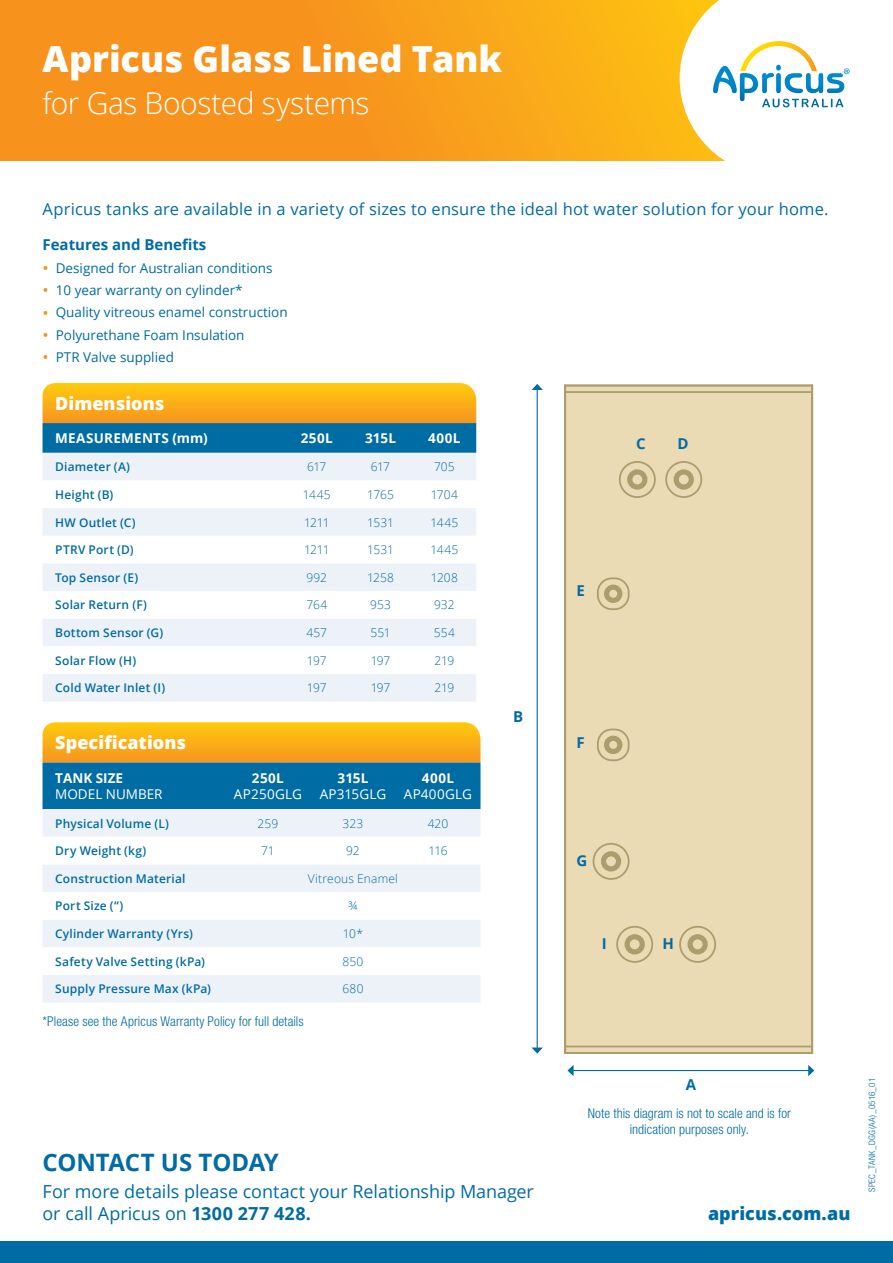
<style>
.page{position:relative;width:893px;height:1263px;background:#fff}
.page>*{position:absolute;margin:0;border:0;box-sizing:border-box;transform-origin:0 0}
.t1{font:800 36px "Open Sans";color:#fff}
.t2{font:300 30px "Open Sans";letter-spacing:-.015em;color:#fff}
.t3{font:700 24px "Open Sans";letter-spacing:-.005em;color:#006ca4}
.t4{font:18px/22.5px "Open Sans";letter-spacing:-.005em;color:#006ca4}
.t5{font:800 18px "Open Sans";color:#fff}
.t6{font:800 18px "Open Sans";color:#006ca4}
.t7{font:16.5px "Open Sans";letter-spacing:.01em;color:#006ca4}
.t8{font:700 15px "Open Sans";color:#006ca4}
.t9{font:13.5px "Open Sans";color:#006ca4}
.t10{font:300 condensed 13.5px/16.2px "Helvetica Neue";letter-spacing:.005em;color:#006ca4;text-align:center}
.t11{font:700 13.5px "Open Sans";letter-spacing:.02em;color:#fff}
.t12{font:13.5px "Open Sans";letter-spacing:.005em;color:#fff}
.t13{font:700 13.5px "Open Sans";color:#fff}
.t14{font:13.5px "Open Sans";letter-spacing:.025em;color:#fff}
.t15{font:600 12px "Open Sans";letter-spacing:.015em;color:#006ca4}
.t16{font:300 12px "Open Sans";letter-spacing:-.005em;color:#006ca4}
.t17{font:300 12px "Open Sans";letter-spacing:.015em;color:#006ca4}
.t18{font:300 condensed 9px "Helvetica Neue";letter-spacing:.03em;color:#006ca4}
.s1{font-size:16.5px;color:#f7931d}
.s2{font-weight:700}
</style>
<div class="page">
<div style="left:43px;top:453px;width:433px;height:249px;background:#edf2f8"></div>
<svg style="left:43px;top:480px;width:433px;height:194px"></svg>
<div style="left:43px;top:809px;width:437px;height:193px;background:#edf2f8"></div>
<svg style="left:43px;top:837px;width:437px;height:138px"></svg>
<div style="left:0;top:0;width:739px;height:160px;background:linear-gradient(to right,#f6891f,#fbb616)"></div>
<svg style="left:680px;top:0;width:170px;height:161px"></svg>
<div style="left:0;top:1242px;width:893px;height:21px;background:#006ca4"></div>
<div style="left:565px;top:385px;width:247px;height:668px;background:#eadbb4"></div>
<hr style="left:565px;top:391px;width:247px;height:2px;background:#ad9d6e">
<hr style="left:565px;top:385px;width:247px;height:1px;background:#ad9d6e">
<hr style="left:565px;top:1052px;width:247px;height:2px;background:#ad9d6e">
<hr style="left:565px;top:1045px;width:247px;height:2px;background:#ad9d6e">
<hr style="left:811px;top:385px;width:2px;height:668px;background:#ad9d6e">
<hr style="left:564px;top:385px;width:2px;height:668px;background:#ad9d6e">
<div style="left:601px;top:851px;width:20px;height:20px;border:5px solid #ad9d6e;border-radius:50%"></div>
<div style="left:593px;top:843px;width:37px;height:37px;border:2px solid #ad9d6e;border-radius:50%"></div>
<div style="left:627px;top:469px;width:20px;height:21px;border:5px solid #ad9d6e;border-radius:50%"></div>
<div style="left:619px;top:461px;width:37px;height:37px;border:2px solid #ad9d6e;border-radius:50%"></div>
<div style="left:674px;top:469px;width:20px;height:21px;border:5px solid #ad9d6e;border-radius:50%"></div>
<div style="left:665px;top:461px;width:37px;height:37px;border:2px solid #ad9d6e;border-radius:50%"></div>
<div style="left:604px;top:584px;width:18px;height:19px;border:5px solid #ad9d6e;border-radius:50%"></div>
<div style="left:597px;top:577px;width:33px;height:33px;border:2px solid #ad9d6e;border-radius:14px"></div>
<div style="left:604px;top:736px;width:18px;height:18px;border:5px solid #ad9d6e;border-radius:50%"></div>
<div style="left:597px;top:728px;width:33px;height:33px;border:2px solid #ad9d6e;border-radius:14px"></div>
<div style="left:625px;top:934px;width:20px;height:20px;border:5px solid #ad9d6e;border-radius:50%"></div>
<div style="left:616px;top:926px;width:37px;height:37px;border:2px solid #ad9d6e;border-radius:50%"></div>
<div style="left:687px;top:934px;width:21px;height:20px;border:5px solid #ad9d6e;border-radius:50%"></div>
<div style="left:679px;top:926px;width:37px;height:37px;border:2px solid #ad9d6e;border-radius:50%"></div>
<hr style="left:537px;top:389px;width:1px;height:659px;background:#006ca4">
<svg style="left:531px;top:384px;width:12px;height:6px"></svg>
<svg style="left:531px;top:1047px;width:12px;height:7px"></svg>
<hr style="left:573px;top:1070px;width:236px;height:1px;background:#006ca4">
<svg style="left:808px;top:1065px;width:6px;height:11px"></svg>
<svg style="left:567px;top:1065px;width:7px;height:11px"></svg>
<svg style="left:43px;top:383px;width:433px;height:70px;background:#909353"></svg>
<svg style="left:43px;top:722px;width:437px;height:87px;background:#748c63"></svg>
<p class="t1" style="left:43px;top:32px;width:461px">Apricus Glass Lined Tank</p>
<p class="t2" style="left:43px;top:83px;width:328px">for Gas Boosted systems</p>
<p class="t7" style="left:43px;top:198px;width:787px">Apricus tanks are available in a variety of sizes to ensure the ideal hot water solution for your home.</p>
<p class="t8" style="left:43px;top:234px;width:165px">Features and Benefits</p>
<p class="t9" style="left:43px;top:259px;width:232px"><span class="s1">•</span> Designed for Australian conditions</p>
<p class="t9" style="left:43px;top:281px;width:202px"><span class="s1">•</span> 10 year warranty on cylinder*</p>
<p class="t9" style="left:43px;top:303px;width:247px"><span class="s1">•</span> Quality vitreous enamel construction</p>
<p class="t9" style="left:43px;top:325px;width:204px"><span class="s1">•</span> Polyurethane Foam Insulation</p>
<p class="t9" style="left:43px;top:348px;width:133px"><span class="s1">•</span> PTR Valve supplied</p>
<p class="t5" style="left:55px;top:389px;width:111px">Dimensions</p>
<p class="t11" style="left:55px;top:429px;width:154px">MEASUREMENTS (mm)</p>
<p class="t11" style="left:301px;top:429px;width:33px">250L</p>
<p class="t11" style="left:365px;top:429px;width:32px">315L</p>
<p class="t11" style="left:428px;top:429px;width:34px">400L</p>
<p class="t15" style="left:55px;top:459px;width:76px">Diameter (A)</p>
<p class="t16" style="left:307px;top:459px;width:21px">617</p>
<p class="t16" style="left:371px;top:459px;width:21px">617</p>
<p class="t16" style="left:434px;top:459px;width:22px">705</p>
<p class="t15" style="left:55px;top:486px;width:60px">Height (B)</p>
<p class="t16" style="left:303px;top:486px;width:29px">1445</p>
<p class="t16" style="left:367px;top:486px;width:28px">1765</p>
<p class="t16" style="left:431px;top:486px;width:29px">1704</p>
<p class="t15" style="left:55px;top:514px;width:82px">HW Outlet (C)</p>
<p class="t16" style="left:304px;top:514px;width:27px">1211</p>
<p class="t16" style="left:367px;top:514px;width:28px">1531</p>
<p class="t16" style="left:430px;top:514px;width:29px">1445</p>
<p class="t15" style="left:55px;top:542px;width:80px">PTRV Port (D)</p>
<p class="t16" style="left:304px;top:542px;width:27px">1211</p>
<p class="t16" style="left:367px;top:542px;width:28px">1531</p>
<p class="t16" style="left:430px;top:542px;width:29px">1445</p>
<p class="t15" style="left:55px;top:569px;width:84px">Top Sensor (E)</p>
<p class="t16" style="left:306px;top:569px;width:22px">992</p>
<p class="t16" style="left:367px;top:569px;width:29px">1258</p>
<p class="t16" style="left:431px;top:569px;width:29px">1208</p>
<p class="t15" style="left:55px;top:597px;width:93px">Solar Return (F)</p>
<p class="t16" style="left:306px;top:597px;width:22px">764</p>
<p class="t16" style="left:370px;top:597px;width:22px">953</p>
<p class="t16" style="left:434px;top:597px;width:22px">932</p>
<p class="t15" style="left:55px;top:624px;width:110px">Bottom Sensor (G)</p>
<p class="t16" style="left:306px;top:624px;width:22px">457</p>
<p class="t16" style="left:371px;top:624px;width:21px">551</p>
<p class="t16" style="left:434px;top:624px;width:23px">554</p>
<p class="t15" style="left:55px;top:652px;width:82px">Solar Flow (H)</p>
<p class="t16" style="left:307px;top:652px;width:21px">197</p>
<p class="t16" style="left:371px;top:652px;width:21px">197</p>
<p class="t16" style="left:434px;top:652px;width:21px">219</p>
<p class="t15" style="left:55px;top:680px;width:111px">Cold Water Inlet (I)</p>
<p class="t16" style="left:307px;top:680px;width:21px">197</p>
<p class="t16" style="left:371px;top:680px;width:21px">197</p>
<p class="t16" style="left:434px;top:680px;width:21px">219</p>
<p class="t5" style="left:55px;top:728px;width:132px">Specifications</p>
<p class="t13" style="left:55px;top:768px;width:69px">TANK SIZE</p>
<p class="t12" style="left:55px;top:785px;width:109px">MODEL NUMBER</p>
<p class="t11" style="left:252px;top:768px;width:33px">250L</p>
<p class="t12" style="left:234px;top:785px;width:69px">AP250GLG</p>
<p class="t11" style="left:337px;top:768px;width:32px">315L</p>
<p class="t12" style="left:320px;top:785px;width:68px">AP315GLG</p>
<p class="t11" style="left:422px;top:768px;width:34px">400L</p>
<p class="t14" style="left:404px;top:785px;width:70px">AP400GLG</p>
<p class="t15" style="left:55px;top:815px;width:115px">Physical Volume (L)</p>
<p class="t16" style="left:258px;top:815px;width:22px">259</p>
<p class="t16" style="left:343px;top:815px;width:22px">323</p>
<p class="t16" style="left:428px;top:815px;width:22px">420</p>
<p class="t15" style="left:55px;top:842px;width:93px">Dry Weight (kg)</p>
<p class="t16" style="left:261px;top:842px;width:15px">71</p>
<p class="t16" style="left:346px;top:842px;width:15px">92</p>
<p class="t16" style="left:428px;top:842px;width:21px">116</p>
<p class="t15" style="left:55px;top:870px;width:132px">Construction Material</p>
<p class="t17" style="left:308px;top:870px;width:92px">Vitreous Enamel</p>
<p class="t15" style="left:55px;top:898px;width:70px">Port Size (“)</p>
<p class="t16" style="left:348px;top:898px;width:10px">¾</p>
<p class="t15" style="left:55px;top:925px;width:139px">Cylinder Warranty (Yrs)</p>
<p class="t16" style="left:343px;top:925px;width:22px">10*</p>
<p class="t15" style="left:55px;top:953px;width:151px">Safety Valve Setting (kPa)</p>
<p class="t16" style="left:342px;top:953px;width:22px">850</p>
<p class="t15" style="left:55px;top:981px;width:157px">Supply Pressure Max (kPa)</p>
<p class="t16" style="left:342px;top:981px;width:23px">680</p>
<p class="t10" style="left:43px;top:1013px;width:263px">*Please see the Apricus Warranty Policy for full details</p>
<p class="t8" style="left:513px;top:706px;width:12px">B</p>
<p class="t8" style="left:636px;top:432px;width:11px">C</p>
<p class="t8" style="left:678px;top:432px;width:13px">D</p>
<p class="t8" style="left:576px;top:580px;width:10px">E</p>
<p class="t8" style="left:577px;top:732px;width:10px">F</p>
<p class="t8" style="left:577px;top:850px;width:12px">G</p>
<p class="t8" style="left:602px;top:932px;width:6px">I</p>
<p class="t8" style="left:662px;top:932px;width:13px">H</p>
<p class="t3" style="left:43px;top:1145px;width:238px">CONTACT US TODAY</p>
<p class="t4" style="left:43px;top:1180px;width:493px">For more details please contact your Relationship Manager or call Apricus on <span class="s2">1300 277 428.</span></p>
<p class="t8" style="left:686px;top:1074px;width:12px">A</p>
<p class="t10" style="left:588px;top:1105px;width:205px">Note this diagram is not to scale and is for indication purposes only.</p>
<p class="t6" style="left:708px;top:1200px;width:144px">apricus.com.au</p>
<p class="t18" style="left:867px;top:1192px;width:116px;rotate:-90deg">SPEC_TANK_DGG(AA)_0516_01</p>
</div>
